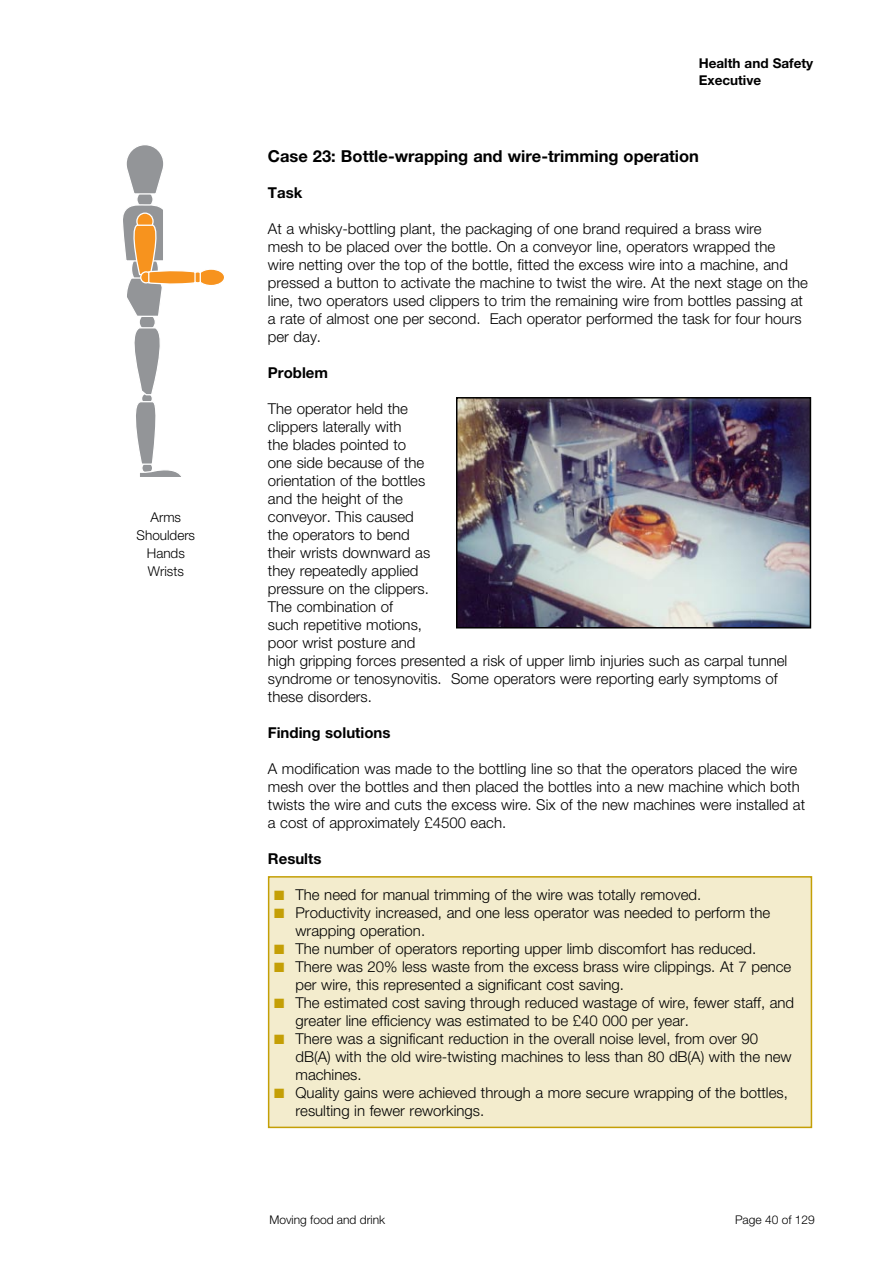
<style>
.page{position:relative;width:893px;height:1263px;background:#fff}
.page>*{position:absolute;margin:0;border:0;box-sizing:border-box;transform-origin:0 0}
.t1{font:700 16.5px "Helvetica Neue";color:#000}
.Body_text{font:300 15px/18px "Helvetica Neue";color:#000}
.Boxed_BULLET{font:300 15px/18px "Helvetica Neue";color:#000}
.Body_text-2{font:700 15px "Helvetica Neue";color:#000}
.t2{font:700 13.5px/16.5px "Helvetica Neue";color:#000}
.t3{font:300 13.5px/18px "Helvetica Neue";color:#000;text-align:center}
.t4{font:300 12px "Helvetica Neue";color:#000}
.s1{color:#c49f06}
</style>
<div class="page">
<div style="left:268px;top:876px;width:544px;height:252px;background:#f3eccd;border:2px solid #c49f06"></div>
<svg style="left:123px;top:145px;width:101px;height:332px"></svg>
<img style="left:459px;top:400px;width:349px;height:225px">
<div style="left:456px;top:397px;width:355px;height:231px;border:2px solid #000"></div>
<p class="t3" style="left:137px;top:508px;width:60px">Arms<br>Shoulders<br>Hands<br>Wrists</p>
<p class="t2" style="left:699px;top:55px;width:116px">Health and Safety<br>Executive</p>
<h3 class="t1" style="left:268px;top:146px;width:433px">Case 23: Bottle-wrapping and wire-trimming operation</h3>
<p class="Body_text-2" style="left:268px;top:183px;width:36px">Task</p>
<p class="Body_text" style="left:268px;top:219px;width:542px">At a whisky-bottling plant, the packaging of one brand required a brass wire<br>mesh to be placed over the bottle. On a conveyor line, operators wrapped the<br>wire netting over the top of the bottle, fitted the excess wire into a machine, and pressed a button to activate the machine to twist the wire. At the next stage on the line, two operators used clippers to trim the remaining wire from bottles passing at a rate of almost one per second. Each operator performed the task for four hours per day.</p>
<p class="Body_text-2" style="left:268px;top:363px;width:62px">Problem</p>
<p class="Body_text" style="left:268px;top:399px;width:521px">The operator held the<br>clippers laterally with<br>the blades pointed to<br>one side because of the<br>orientation of the bottles<br>and the height of the<br>conveyor. This caused<br>the operators to bend<br>their wrists downward as<br>they repeatedly applied<br>pressure on the clippers.<br>The combination of<br>such repetitive motions,<br>poor wrist posture and<br>high gripping forces presented a risk of upper limb injuries such as carpal tunnel syndrome or tenosynovitis. Some operators were reporting early symptoms of these disorders.</p>
<p class="Body_text-2" style="left:268px;top:723px;width:124px">Finding solutions</p>
<p class="Body_text" style="left:268px;top:759px;width:539px">A modification was made to the bottling line so that the operators placed the wire mesh over the bottles and then placed the bottles into a new machine which both twists the wire and cuts the excess wire. Six of the new machines were installed at a cost of approximately £4500 each.</p>
<p class="Body_text-2" style="left:268px;top:849px;width:55px">Results</p>
<p class="Boxed_BULLET" style="left:274px;top:885px;width:428px"><span class="s1">■</span> The need for manual trimming of the wire was totally removed.</p>
<p class="Boxed_BULLET" style="left:296px;top:903px;width:476px;text-indent:-21px"><span class="s1">■</span> Productivity increased, and one less operator was needed to perform the wrapping operation.</p>
<p class="Boxed_BULLET" style="left:274px;top:939px;width:484px"><span class="s1">■</span> The number of operators reporting upper limb discomfort has reduced.</p>
<p class="Boxed_BULLET" style="left:296px;top:957px;width:497px;text-indent:-21px"><span class="s1">■</span> There was 20% less waste from the excess brass wire clippings. At 7 pence per wire, this represented a significant cost saving.</p>
<p class="Boxed_BULLET" style="left:296px;top:993px;width:500px;text-indent:-21px"><span class="s1">■</span> The estimated cost saving through reduced wastage of wire, fewer staff, and greater line efficiency was estimated to be £40 000 per year.</p>
<p class="Boxed_BULLET" style="left:296px;top:1029px;width:498px;text-indent:-21px"><span class="s1">■</span> There was a significant reduction in the overall noise level, from over 90 dB(A) with the old wire-twisting machines to less than 80 dB(A) with the new machines.</p>
<p class="Boxed_BULLET" style="left:296px;top:1083px;width:494px;text-indent:-21px"><span class="s1">■</span> Quality gains were achieved through a more secure wrapping of the bottles, resulting in fewer reworkings.</p>
<p class="t4" style="left:269px;top:1212px;width:117px">Moving food and drink</p>
<p class="t4" style="left:735px;top:1212px;width:81px">Page 40 of 129</p>
</div>
